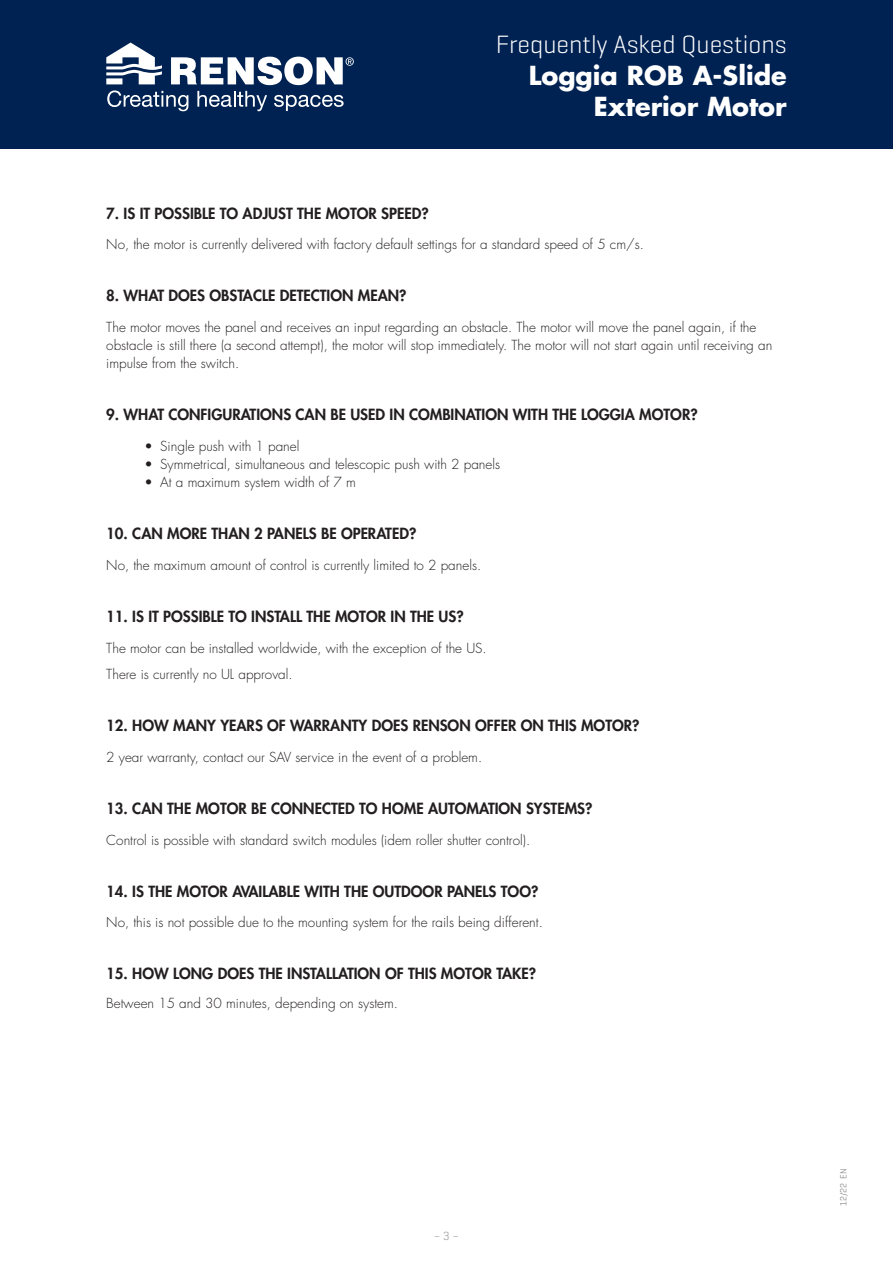
<style>
.page{position:relative;width:893px;height:1263px;background:#fff}
.page>*{position:absolute;margin:0;border:0;box-sizing:border-box;transform-origin:0 0}
.t1{font:700 25.5px/31.5px "Futura Std";color:#fff;text-align:right}
.t2{font:300 25.5px "Geogrotesque";color:#fff}
.titel-vraag{font:800 15px "Futura Std";color:#231f20}
.broodtekst{font:300 13.5px/18px "Futura Std";color:#231f20}
.broodtekst_insprong{font:300 13.5px "Futura Std";color:#231f20}
.t3{font:300 12px "Geogrotesque";color:#939598}
.Text_Body{font:300 9px "Geogrotesque";color:#6c6d70}
</style>
<div class="page">
<div style="left:0;top:0;width:893px;height:149px;background:#002252"></div>
<svg style="left:106px;top:43px;width:248px;height:68px"></svg>
<h1 class="t2" style="left:496px;top:29px;width:292px">Frequently Asked Questions</h1>
<h1 class="t1" style="left:529px;top:59px;width:259px">Loggia ROB A-Slide<br>Exterior Motor</h1>
<p class="titel-vraag" style="left:106px;top:204px;width:324px">7. IS IT POSSIBLE TO ADJUST THE MOTOR SPEED?</p>
<p class="broodtekst" style="left:106px;top:236px;width:539px">No, the motor is currently delivered with factory default settings for a standard speed of 5 cm/s.</p>
<p class="titel-vraag" style="left:106px;top:286px;width:302px">8. WHAT DOES OBSTACLE DETECTION MEAN?</p>
<p class="broodtekst" style="left:106px;top:319px;width:667px">The motor moves the panel and receives an input regarding an obstacle. The motor will move the panel again, if the obstacle is still there (a second attempt), the motor will stop immediately. The motor will not start again until receiving an impulse from the switch.</p>
<p class="titel-vraag" style="left:106px;top:405px;width:593px">9. WHAT CONFIGURATIONS CAN BE USED IN COMBINATION WITH THE LOGGIA MOTOR?</p>
<p class="broodtekst_insprong" style="left:145px;top:438px;width:156px">• Single push with 1 panel</p>
<p class="broodtekst_insprong" style="left:145px;top:456px;width:357px">• Symmetrical, simultaneous and telescopic push with 2 panels</p>
<p class="broodtekst_insprong" style="left:145px;top:474px;width:213px">• At a maximum system width of 7 m</p>
<p class="titel-vraag" style="left:106px;top:524px;width:312px">10. CAN MORE THAN 2 PANELS BE OPERATED?</p>
<p class="broodtekst" style="left:106px;top:556px;width:376px">No, the maximum amount of control is currently limited to 2 panels.</p>
<p class="titel-vraag" style="left:106px;top:607px;width:359px">11. IS IT POSSIBLE TO INSTALL THE MOTOR IN THE US?</p>
<p class="broodtekst" style="left:106px;top:639px;width:382px">The motor can be installed worldwide, with the exception of the US.</p>
<p class="broodtekst" style="left:106px;top:665px;width:188px">There is currently no UL approval.</p>
<p class="titel-vraag" style="left:106px;top:716px;width:535px">12. HOW MANY YEARS OF WARRANTY DOES RENSON OFFER ON THIS MOTOR?</p>
<p class="broodtekst" style="left:106px;top:748px;width:377px">2 year warranty, contact our SAV service in the event of a problem.</p>
<p class="titel-vraag" style="left:106px;top:799px;width:488px">13. CAN THE MOTOR BE CONNECTED TO HOME AUTOMATION SYSTEMS?</p>
<p class="broodtekst" style="left:106px;top:831px;width:425px">Control is possible with standard switch modules (idem roller shutter control).</p>
<p class="titel-vraag" style="left:106px;top:881px;width:434px">14. IS THE MOTOR AVAILABLE WITH THE OUTDOOR PANELS TOO?</p>
<p class="broodtekst" style="left:106px;top:914px;width:438px">No, this is not possible due to the mounting system for the rails being different.</p>
<p class="titel-vraag" style="left:106px;top:964px;width:431px">15. HOW LONG DOES THE INSTALLATION OF THIS MOTOR TAKE?</p>
<p class="broodtekst" style="left:106px;top:995px;width:293px">Between 15 and 30 minutes, depending on system.</p>
<p class="t3" style="left:434px;top:1228px;width:27px">– 3 –</p>
<p class="Text_Body" style="left:838px;top:1205px;width:39px;rotate:-90deg">12/22 EN</p>
</div>
